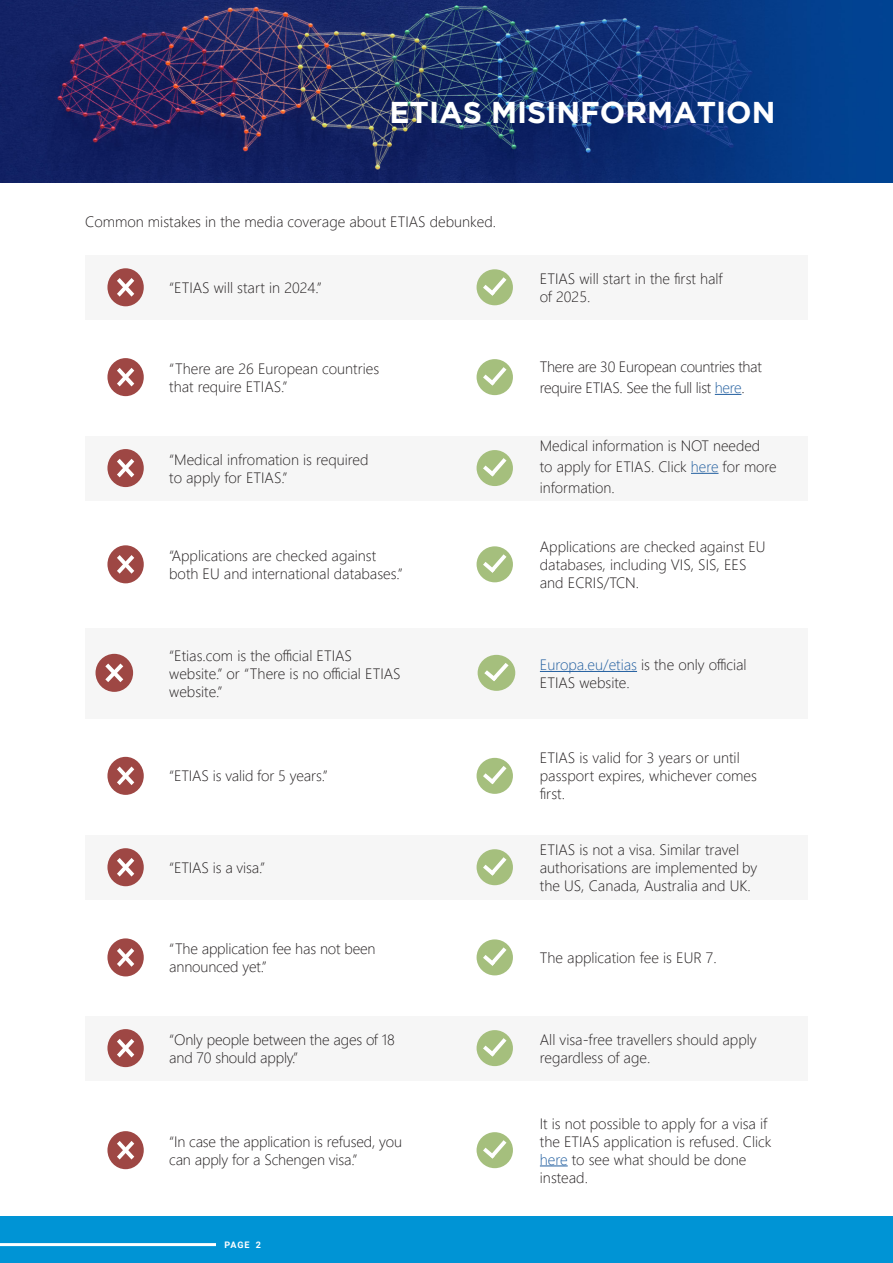
<style>
.page{position:relative;width:893px;height:1263px;background:#fff}
.page>*{position:absolute;margin:0;border:0;box-sizing:border-box;transform-origin:0 0}
.t1{font:700 30px "Gotham";color:#fff}
.t2{font:300 15px/18px "Segoe UI";color:#231f20}
.t3{font:300 15px/21px "Segoe UI";letter-spacing:-.02em;color:#231f20}
.t4{font:700 9px "Roboto";color:#fff}
.s1{color:#215e9f}
</style>
<div class="page">
<div style="left:0;top:1217px;width:893px;height:46px;background:#0094d5"></div>
<hr style="left:0;top:1243px;width:216px;height:3px;background:#fff">
<div style="left:85px;top:255px;width:722px;height:64px;background:#f6f6f6"></div>
<div style="left:477px;top:269px;width:36px;height:36px;background:#a5bf7d;border-radius:50%"></div>
<svg style="left:483px;top:277px;width:23px;height:19px"></svg>
<div style="left:107px;top:268px;width:37px;height:38px;background:#9e4744;border-radius:50%"></div>
<svg style="left:117px;top:278px;width:17px;height:19px"></svg>
<div style="left:85px;top:629px;width:722px;height:90px;background:#f6f6f6"></div>
<hr style="left:540px;top:671px;width:97px;height:1px;background:#215e9f">
<svg style="left:715px;top:394px;width:26px;height:1px"></svg>
<div style="left:477px;top:359px;width:36px;height:36px;background:#a5bf7d;border-radius:50%"></div>
<svg style="left:483px;top:367px;width:23px;height:19px"></svg>
<div style="left:107px;top:358px;width:37px;height:38px;background:#9e4744;border-radius:50%"></div>
<svg style="left:117px;top:368px;width:17px;height:18px"></svg>
<div style="left:85px;top:436px;width:722px;height:64px;background:#f6f6f6"></div>
<svg style="left:691px;top:473px;width:27px;height:1px"></svg>
<div style="left:477px;top:450px;width:36px;height:36px;background:#a5bf7d;border-radius:50%"></div>
<svg style="left:483px;top:458px;width:23px;height:18px"></svg>
<div style="left:107px;top:449px;width:37px;height:38px;background:#9e4744;border-radius:50%"></div>
<svg style="left:117px;top:459px;width:17px;height:18px"></svg>
<div style="left:477px;top:546px;width:36px;height:36px;background:#a5bf7d;border-radius:50%"></div>
<svg style="left:483px;top:554px;width:23px;height:19px"></svg>
<div style="left:107px;top:545px;width:37px;height:38px;background:#9e4744;border-radius:50%"></div>
<svg style="left:117px;top:555px;width:17px;height:19px"></svg>
<div style="left:478px;top:655px;width:37px;height:36px;background:#a5bf7d;border-radius:50%"></div>
<svg style="left:484px;top:663px;width:25px;height:18px"></svg>
<div style="left:96px;top:654px;width:37px;height:38px;background:#9e4744;border-radius:50%"></div>
<svg style="left:105px;top:663px;width:18px;height:19px"></svg>
<div style="left:477px;top:758px;width:36px;height:36px;background:#a5bf7d;border-radius:50%"></div>
<svg style="left:483px;top:766px;width:23px;height:18px"></svg>
<div style="left:107px;top:757px;width:37px;height:38px;background:#9e4744;border-radius:50%"></div>
<svg style="left:117px;top:766px;width:17px;height:19px"></svg>
<div style="left:86px;top:835px;width:722px;height:64px;background:#f6f6f6"></div>
<div style="left:477px;top:849px;width:36px;height:36px;background:#a5bf7d;border-radius:50%"></div>
<svg style="left:483px;top:857px;width:23px;height:19px"></svg>
<div style="left:107px;top:848px;width:37px;height:38px;background:#9e4744;border-radius:50%"></div>
<svg style="left:117px;top:858px;width:17px;height:18px"></svg>
<div style="left:477px;top:939px;width:36px;height:36px;background:#a5bf7d;border-radius:50%"></div>
<svg style="left:483px;top:947px;width:23px;height:19px"></svg>
<div style="left:107px;top:938px;width:37px;height:38px;background:#9e4744;border-radius:50%"></div>
<svg style="left:117px;top:948px;width:17px;height:19px"></svg>
<div style="left:86px;top:1016px;width:722px;height:64px;background:#f6f6f6"></div>
<div style="left:477px;top:1030px;width:36px;height:36px;background:#a5bf7d;border-radius:50%"></div>
<svg style="left:483px;top:1038px;width:23px;height:18px"></svg>
<div style="left:107px;top:1029px;width:37px;height:38px;background:#9e4744;border-radius:50%"></div>
<svg style="left:117px;top:1039px;width:17px;height:18px"></svg>
<svg style="left:540px;top:1165px;width:28px;height:1px"></svg>
<div style="left:477px;top:1132px;width:36px;height:36px;background:#a5bf7d;border-radius:50%"></div>
<svg style="left:483px;top:1140px;width:23px;height:18px"></svg>
<div style="left:107px;top:1131px;width:37px;height:38px;background:#9e4744;border-radius:50%"></div>
<svg style="left:117px;top:1141px;width:17px;height:18px"></svg>
<img style="left:0;top:0;width:893px;height:182px">
<h1 class="t1" style="left:390px;top:95px;width:387px">ETIAS MISINFORMATION</h1>
<p class="t2" style="left:85px;top:211px;width:413px">Common mistakes in the media coverage about ETIAS debunked.</p>
<p class="t2" style="left:169px;top:277px;width:154px">“ETIAS will start in 2024.”</p>
<p class="t2" style="left:540px;top:268px;width:184px">ETIAS will start in the first half of 2025.</p>
<p class="t2" style="left:169px;top:358px;width:211px">“There are 26 European countries that require ETIAS.”</p>
<p class="t3" style="left:540px;top:355px;width:223px">There are 30 European countries that require ETIAS. See the full list <span class="s1">here</span>.</p>
<p class="t2" style="left:169px;top:449px;width:201px">“Medical infromation is required to apply for ETIAS.”</p>
<p class="t2" style="left:540px;top:434px;width:238px;line-height:21px">Medical information is NOT needed to apply for ETIAS. Click <span class="s1">here</span> for more information.</p>
<p class="t2" style="left:169px;top:545px;width:235px">“Applications are checked against both EU and international databases.”</p>
<p class="t2" style="left:540px;top:536px;width:227px">Applications are checked against EU databases, including VIS, SIS, EES and ECRIS/TCN.</p>
<p class="t2" style="left:169px;top:645px;width:233px">“Etias.com is the official ETIAS website.” or “There is no official ETIAS website.”</p>
<p class="t2" style="left:540px;top:654px;width:208px"><span class="s1">Europa.eu/etias</span> is the only official<br>ETIAS website.</p>
<p class="t2" style="left:169px;top:765px;width:160px">“ETIAS is valid for 5 years.”</p>
<p class="t2" style="left:169px;top:857px;width:97px">“ETIAS is a visa.”</p>
<p class="t2" style="left:540px;top:747px;width:219px">ETIAS is valid for 3 years or until passport expires, whichever comes first.</p>
<p class="t2" style="left:540px;top:839px;width:219px">ETIAS is not a visa. Similar travel authorisations are implemented by the US, Canada, Australia and UK.</p>
<p class="t2" style="left:169px;top:938px;width:208px">“The application fee has not been announced yet.”</p>
<p class="t2" style="left:540px;top:947px;width:178px">The application fee is EUR 7.</p>
<p class="t2" style="left:169px;top:1029px;width:227px">“Only people between the ages of 18 and 70 should apply.”</p>
<p class="t2" style="left:540px;top:1029px;width:218px">All visa-free travellers should apply regardless of age.</p>
<p class="t2" style="left:169px;top:1131px;width:234px">“In case the application is refused, you can apply for a Schengen visa.”</p>
<p class="t4" style="left:225px;top:1238px;width:38px">PAGE 2</p>
<p class="t2" style="left:540px;top:1113px;width:233px">It is not possible to apply for a visa if the ETIAS application is refused. Click <span class="s1">here</span> to see what should be done instead.</p>
</div>
